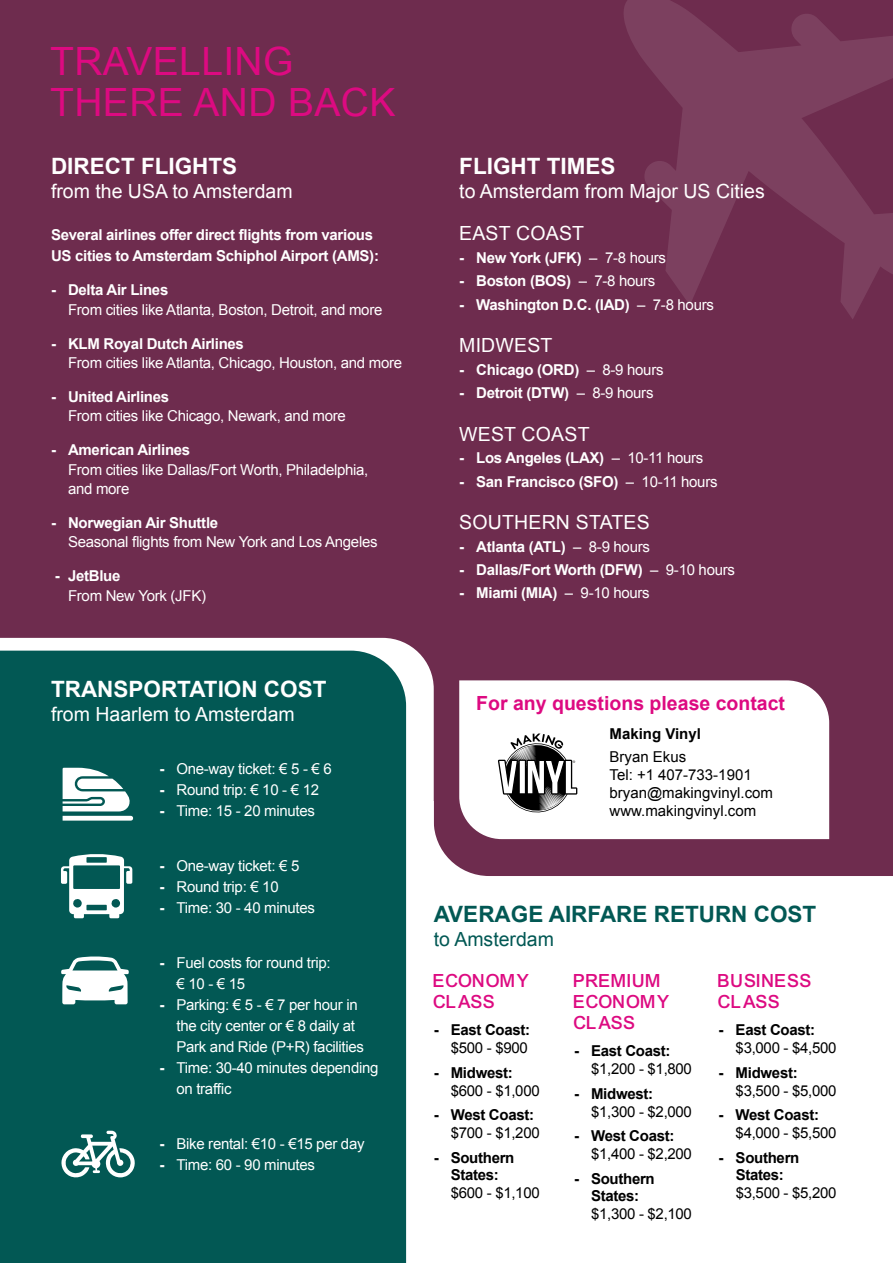
<style>
.page{position:relative;width:893px;height:1263px;background:#fff}
.page>*{position:absolute;margin:0;border:0;box-sizing:border-box;transform-origin:0 0}
.t1{font:39px/40.5px "Arial";letter-spacing:.01em;color:#dd0a81}
.t2{font:700 22.5px "Arial";color:#fff}
.t3{font:700 22.5px "Arial";color:#025854}
.t4{font:19.5px/42.8px "Arial";color:#fff}
.t5{font:19.5px/21px "Arial Mdm";letter-spacing:.01em;color:#dd0a81}
.t6{font:700 19.5px "Arial";color:#dd0a81}
.t7{font:19.5px "Arial";color:#025854}
.t8{font:15px/21px "Arial";letter-spacing:-.02em;color:#fff}
.t9{font:700 15px/21px "Arial";letter-spacing:-.02em;color:#fff}
.t10{font:15px "Arial";letter-spacing:-.02em;color:#000}
.t11{font:700 15px/16.5px "Arial";letter-spacing:-.02em;color:#000;text-align:center}
.t12{font:15px/18px "Arial";color:#000}
.t13{font:700 15px "Arial";color:#000}
.s1{font-weight:700}
.s2{font-weight:400}
</style>
<div class="page">
<div style="left:434px;top:801px;width:459px;height:75px;background:#6e2c4e"></div>
<div style="left:0;top:0;width:893px;height:801px;background:#6e2c4e"></div>
<svg style="left:0;top:638px;width:434px;height:625px"></svg>
<svg style="left:624px;top:0;width:269px;height:319px"></svg>
<div style="left:0;top:651px;width:406px;height:612px;background:#025854"></div>
<div style="left:459px;top:680px;width:370px;height:159px;background:#fff"></div>
<svg style="left:498px;top:733px;width:79px;height:79px"></svg>
<svg style="left:61px;top:853px;width:71px;height:65px"></svg>
<svg style="left:63px;top:768px;width:71px;height:53px"></svg>
<svg style="left:61px;top:1131px;width:74px;height:47px"></svg>
<svg style="left:61px;top:956px;width:68px;height:48px"></svg>
<h1 class="t1" style="left:50px;top:42px;width:347px">TRAVELLING<br>THERE AND BACK</h1>
<h2 class="t2" style="left:51px;top:152px;width:188px">DIRECT FLIGHTS</h2>
<h3 class="t4" style="left:51px;top:170px;width:243px">from the USA to Amsterdam</h3>
<p class="t9" style="left:51px;top:225px;width:329px">Several airlines offer direct flights from various<br>US cities to Amsterdam Schiphol Airport (AMS):</p>
<p class="t9" style="left:51px;top:280px;width:119px">- Delta Air Lines</p>
<p class="t8" style="left:68px;top:299px;width:316px">From cities like Atlanta, Boston, Detroit, and more</p>
<p class="t9" style="left:51px;top:333px;width:194px">- KLM Royal Dutch Airlines</p>
<p class="t8" style="left:68px;top:352px;width:336px">From cities like Atlanta, Chicago, Houston, and more</p>
<p class="t9" style="left:51px;top:386px;width:120px">- United Airlines</p>
<p class="t8" style="left:68px;top:406px;width:279px">From cities like Chicago, Newark, and more</p>
<p class="t9" style="left:51px;top:440px;width:141px">- American Airlines</p>
<p class="t8" style="left:68px;top:460px;width:302px;line-height:19.5px">From cities like Dallas/Fort Worth, Philadelphia, and more</p>
<p class="t9" style="left:51px;top:512px;width:169px">- Norwegian Air Shuttle</p>
<p class="t8" style="left:68px;top:532px;width:311px">Seasonal flights from New York and Los Angeles</p>
<p class="t9" style="left:55px;top:566px;width:67px">- JetBlue</p>
<p class="t8" style="left:68px;top:585px;width:139px">From New York (JFK)</p>
<h2 class="t2" style="left:51px;top:675px;width:277px">TRANSPORTATION COST</h2>
<h3 class="t4" style="left:51px;top:693px;width:245px">from Haarlem to Amsterdam</h3>
<p class="t8" style="left:159px;top:759px;width:174px"><span class="s1">-</span> One-way ticket: € 5 - € 6</p>
<p class="t8" style="left:159px;top:780px;width:161px"><span class="s1">-</span> Round trip: € 10 - € 12</p>
<p class="t8" style="left:159px;top:801px;width:157px"><span class="s1">-</span> Time: 15 - 20 minutes</p>
<p class="t8" style="left:159px;top:855px;width:141px"><span class="s1">-</span> One-way ticket: € 5</p>
<p class="t8" style="left:159px;top:876px;width:121px"><span class="s1">-</span> Round trip: € 10</p>
<p class="t8" style="left:159px;top:897px;width:157px"><span class="s1">-</span> Time: 30 - 40 minutes</p>
<p class="t8" style="left:176px;top:952px;width:156px;text-indent:-17px"><span class="s1">-</span> Fuel costs for round trip: €10-€15</p>
<p class="t8" style="left:176px;top:994px;width:189px;text-indent:-17px"><span class="s1">-</span> Parking: € 5 - € 7 per hour in the city center or € 8 daily at<br>Park and Ride (P+R) facilities</p>
<p class="t8" style="left:176px;top:1057px;width:203px;text-indent:-17px"><span class="s1">-</span> Time: 30-40 minutes depending on traffic</p>
<p class="t8" style="left:159px;top:1133px;width:207px"><span class="s1">-</span> Bike rental: €10 - €15 per day</p>
<p class="t8" style="left:159px;top:1154px;width:157px"><span class="s1">-</span> Time: 60 - 90 minutes</p>
<h2 class="t2" style="left:459px;top:152px;width:158px">FLIGHT TIMES</h2>
<h3 class="t4" style="left:459px;top:170px;width:307px">to Amsterdam from Major US Cities<br>EAST COAST</h3>
<p class="t9" style="left:459px;top:248px;width:208px">- New York (JFK) <span class="s2">– 7-8 hours</span></p>
<p class="t9" style="left:459px;top:271px;width:198px">- Boston (BOS) <span class="s2">– 7-8 hours</span></p>
<p class="t9" style="left:459px;top:294px;width:256px">- Washington D.C. (IAD) <span class="s2">– 7-8 hours</span></p>
<h3 class="t4" style="left:459px;top:324px;width:95px">MIDWEST</h3>
<p class="t9" style="left:459px;top:360px;width:206px">- Chicago (ORD) <span class="s2">– 8-9 hours</span></p>
<p class="t9" style="left:459px;top:383px;width:196px">- Detroit (DTW) <span class="s2">– 8-9 hours</span></p>
<h3 class="t4" style="left:459px;top:413px;width:132px">WEST COAST</h3>
<p class="t9" style="left:459px;top:448px;width:246px">- Los Angeles (LAX) <span class="s2">– 10-11 hours</span></p>
<p class="t9" style="left:459px;top:471px;width:260px">- San Francisco (SFO) <span class="s2">– 10-11 hours</span></p>
<h3 class="t4" style="left:459px;top:501px;width:192px">SOUTHERN STATES</h3>
<p class="t9" style="left:459px;top:537px;width:192px">- Atlanta (ATL) <span class="s2">– 8-9 hours</span></p>
<p class="t9" style="left:459px;top:560px;width:277px">- Dallas/Fort Worth (DFW) <span class="s2">– 9-10 hours</span></p>
<p class="t9" style="left:459px;top:583px;width:192px">- Miami (MIA) <span class="s2">– 9-10 hours</span></p>
<h3 class="t6" style="left:476px;top:691px;width:310px">For any questions please contact</h3>
<p class="t13" style="left:609px;top:725px;width:93px">Making Vinyl</p>
<p class="t12" style="left:609px;top:748px;width:165px">Bryan Ekus<br>Tel: +1 407-733-1901 bryan@makingvinyl.com www.makingvinyl.com</p>
<h2 class="t3" style="left:434px;top:901px;width:384px">AVERAGE AIRFARE RETURN COST</h2>
<h3 class="t7" style="left:434px;top:926px;width:122px">to Amsterdam</h3>
<h3 class="t5" style="left:434px;top:970px;width:97px">ECONOMY<br>CLASS</h3>
<p class="t11" style="left:434px;top:1022px;width:98px">- East Coast:</p>
<p class="t10" style="left:451px;top:1038px;width:79px">$500 - $900</p>
<p class="t11" style="left:434px;top:1064px;width:81px">- Midwest:</p>
<p class="t10" style="left:451px;top:1080px;width:90px">$600 - $1,000</p>
<p class="t11" style="left:434px;top:1107px;width:102px">- West Coast:</p>
<p class="t10" style="left:451px;top:1123px;width:90px">$700 - $1,200</p>
<p class="t11" style="left:434px;top:1150px;width:82px">- Southern<br>States:</p>
<p class="t10" style="left:451px;top:1182px;width:90px">$600 - $1,100</p>
<h3 class="t5" style="left:719px;top:970px;width:95px">BUSINESS<br>CLASS</h3>
<p class="t11" style="left:719px;top:1022px;width:98px">- East Coast:</p>
<p class="t10" style="left:736px;top:1038px;width:102px">$3,000 - $4,500</p>
<p class="t11" style="left:719px;top:1064px;width:81px">- Midwest:</p>
<p class="t10" style="left:736px;top:1080px;width:102px">$3,500 - $5,000</p>
<p class="t11" style="left:719px;top:1107px;width:102px">- West Coast:</p>
<p class="t10" style="left:736px;top:1123px;width:102px">$4,000 - $5,500</p>
<p class="t11" style="left:719px;top:1150px;width:82px">- Southern<br>States:</p>
<p class="t10" style="left:736px;top:1182px;width:102px">$3,500 - $5,200</p>
<h3 class="t5" style="left:574px;top:970px;width:97px">PREMIUM<br>ECONOMY<br>CLASS</h3>
<p class="t11" style="left:574px;top:1043px;width:98px">- East Coast:</p>
<p class="t10" style="left:591px;top:1059px;width:102px">$1,200 - $1,800</p>
<p class="t11" style="left:574px;top:1085px;width:81px">- Midwest:</p>
<p class="t10" style="left:591px;top:1101px;width:102px">$1,300 - $2,000</p>
<p class="t11" style="left:574px;top:1128px;width:102px">- West Coast:</p>
<p class="t10" style="left:591px;top:1144px;width:102px">$1,400 - $2,200</p>
<p class="t11" style="left:574px;top:1171px;width:82px">- Southern<br>States:</p>
<p class="t10" style="left:591px;top:1203px;width:102px">$1,300 - $2,100</p>
</div>
